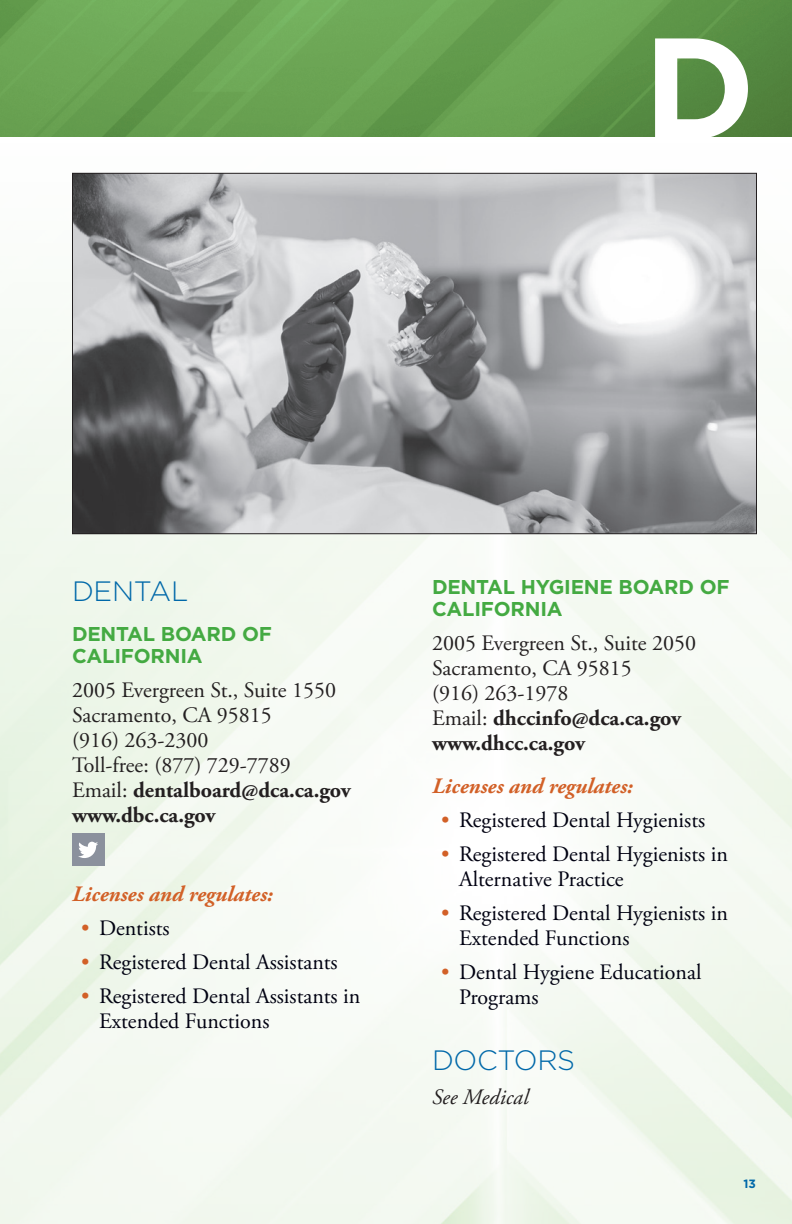
<style>
.page{position:relative;width:792px;height:1224px;background:#fff}
.page>*{position:absolute;margin:0;border:0;box-sizing:border-box;transform-origin:0 0}
.t1{font:700 144px "Gotham";color:#fff}
._1H{font:300 28px "Gotham";letter-spacing:-.01em;color:#0068a9}
.t2{font:22px/25px "Adobe Garamond Pro";color:#000111}
.Body{font:22px/25px "Adobe Garamond Pro";color:#231f20}
.t3{font:italic 700 22px "Adobe Garamond Pro";color:#d26027}
.Body-2{font:700 22px "Adobe Garamond Pro";color:#231f20}
.Body-3{font:italic 22px "Adobe Garamond Pro";color:#231f20}
.t4{font:700 20px/22px "Gotham";letter-spacing:-.01em;color:#44aa42}
.t5{font:700 12px "Gotham";color:#0068a9}
.s1{font-weight:700}
.s2{color:#d26027}
</style>
<div class="page">
<img style="left:0;top:0;width:792px;height:1224px">
<img style="left:0;top:0;width:1px;height:137px">
<img style="left:74px;top:175px;width:681px;height:357px">
<div style="left:72px;top:834px;width:32px;height:32px;background:#8b919d"></div>
<svg style="left:78px;top:842px;width:20px;height:16px"></svg>
<p class="t1" style="left:643px;top:5px;width:114px">D</p>
<p class="_1H" style="left:72px;top:576px;width:118px">DENTAL</p>
<h2 class="t4" style="left:72px;top:622px;width:201px">DENTAL BOARD OF<br>CALIFORNIA</h2>
<p class="Body" style="left:72px;top:678px;width:280px">2005 Evergreen St., Suite 1550<br>Sacramento, CA 95815<br>(916) 263-2300<br>Toll-free: (877) 729-7789<br>Email: <span class="s1">dentalboard@dca.ca.gov</span></p>
<p class="Body-2" style="left:72px;top:802px;width:145px">www.dbc.ca.gov</p>
<h3 class="t3" style="left:72px;top:881px;width:202px">Licenses and regulates:</h3>
<p class="t2" style="left:81px;top:916px;width:90px"><span class="s2">•</span> Dentists</p>
<p class="t2" style="left:81px;top:950px;width:258px"><span class="s2">•</span> Registered Dental Assistants</p>
<p class="t2" style="left:99px;top:984px;width:263px;text-indent:-18px"><span class="s2">•</span> Registered Dental Assistants in<br>Extended Functions</p>
<h2 class="t4" style="left:432px;top:576px;width:299px">DENTAL HYGIENE BOARD OF<br>CALIFORNIA</h2>
<p class="Body" style="left:432px;top:631px;width:266px">2005 Evergreen St., Suite 2050<br>Sacramento, CA 95815<br>(916) 263-1978<br>Email: <span class="s1">dhccinfo@dca.ca.gov</span></p>
<p class="Body-2" style="left:432px;top:730px;width:155px">www.dhcc.ca.gov</p>
<h3 class="t3" style="left:432px;top:773px;width:202px">Licenses and regulates:</h3>
<p class="t2" style="left:441px;top:808px;width:266px"><span class="s2">•</span> Registered Dental Hygienists</p>
<p class="t2" style="left:459px;top:842px;width:270px;text-indent:-18px"><span class="s2">•</span> Registered Dental Hygienists in<br>Alternative Practice</p>
<p class="t2" style="left:459px;top:901px;width:270px;text-indent:-18px"><span class="s2">•</span> Registered Dental Hygienists in<br>Extended Functions</p>
<p class="t2" style="left:459px;top:960px;width:244px;text-indent:-18px"><span class="s2">•</span> Dental Hygiene Educational<br>Programs</p>
<p class="_1H" style="left:432px;top:1045px;width:145px">DOCTORS</p>
<p class="Body-3" style="left:432px;top:1084px;width:98px">See Medical</p>
<p class="t5" style="left:743px;top:1177px;width:14px">13</p>
</div>
